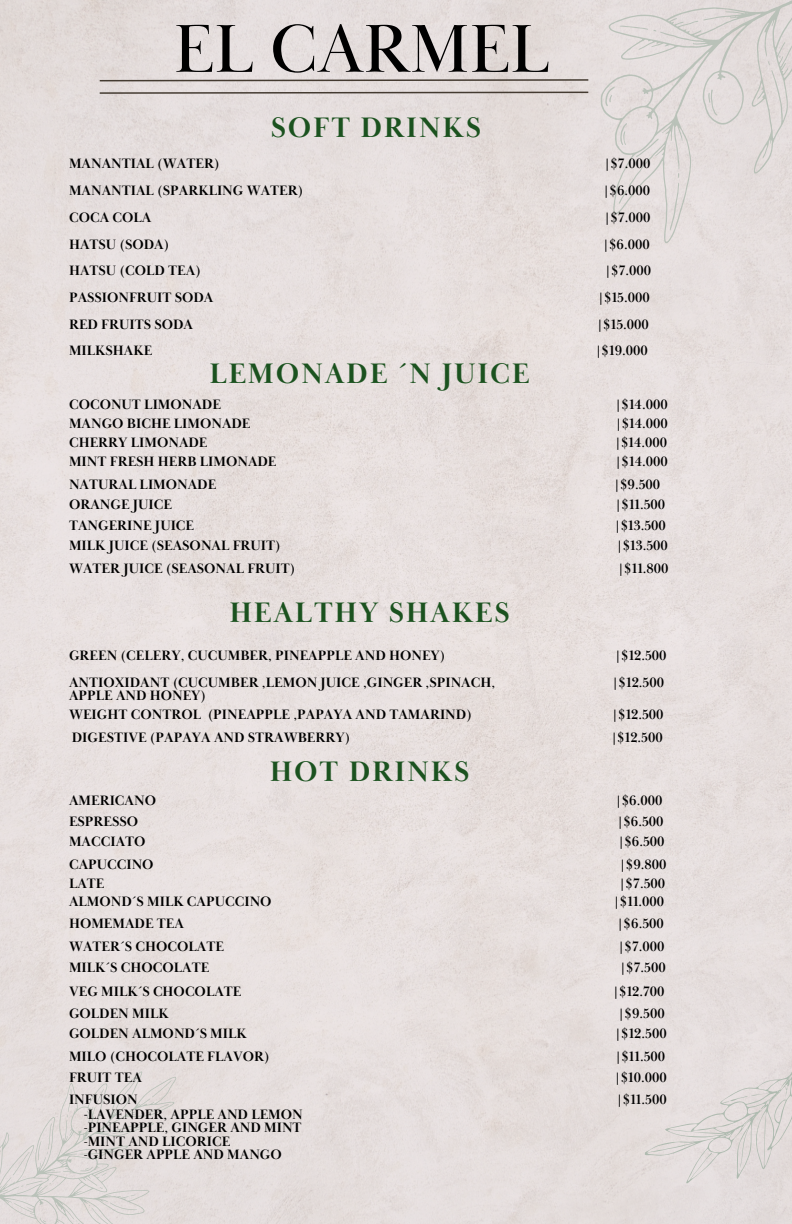
<style>
.page{position:relative;width:792px;height:1224px;background:#e6dfde}
.page>*{position:absolute;margin:0;border:0;box-sizing:border-box;transform-origin:0 0}
.t1{font:70px "Baskerville Display PT";color:#000}
.t2{font:700 29px "Baskerville Display PT";letter-spacing:.06em;color:#1b521f}
.t3{font:700 14px "Baskerville Display PT";color:#000}
.s1{font-weight:400}
</style>
<div class="page">
<svg style="left:522px;top:0;width:270px;height:258px;background:#e2dbda"></svg>
<svg style="left:650px;top:173px;width:48px;height:58px;background:#e2dcda"></svg>
<svg style="left:767px;top:61px;width:4px;height:4px"></svg>
<svg style="left:615px;top:190px;width:16px;height:14px"></svg>
<svg style="left:702px;top:89px;width:24px;height:27px"></svg>
<svg style="left:783px;top:1px;width:9px;height:39px"></svg>
<svg style="left:600px;top:86px;width:22px;height:21px"></svg>
<svg style="left:619px;top:14px;width:38px;height:28px"></svg>
<svg style="left:613px;top:123px;width:47px;height:34px;background:#dfdad8"></svg>
<div style="left:0;top:1043px;width:224px;height:181px;background:#e5dedc"></div>
<svg style="left:0;top:1078px;width:175px;height:146px;background:#dfdad8"></svg>
<svg style="left:641px;top:1044px;width:151px;height:152px;background:#e1dbd9"></svg>
<svg style="left:98px;top:78px;width:492px;height:4px;background:#a8a09b"></svg>
<svg style="left:98px;top:91px;width:492px;height:4px;background:#a7a09b"></svg>
<p class="t1" style="left:174px;top:6px;width:377px">EL CARMEL</p>
<h3 class="t2" style="left:271px;top:110px;width:211px">SOFT DRINKS</h3>
<h3 class="t3" style="left:69px;top:155px;width:152px">MANANTIAL (WATER)</h3>
<h3 class="t3" style="left:604px;top:155px;width:48px">|$7.000</h3>
<h3 class="t3" style="left:69px;top:182px;width:236px">MANANTIAL (SPARKLING WATER)</h3>
<h3 class="t3" style="left:603px;top:182px;width:48px">|$6.000</h3>
<h1 class="t3" style="left:69px;top:209px;width:84px">COCA COLA</h1>
<h1 class="t3" style="left:605px;top:209px;width:48px">|$7.000</h1>
<h2 class="t3" style="left:69px;top:236px;width:102px">HATSU (SODA)</h2>
<h2 class="t3" style="left:603px;top:236px;width:48px">|$6.000</h2>
<h3 class="t3" style="left:69px;top:262px;width:133px">HATSU (COLD TEA)</h3>
<h3 class="t3" style="left:605px;top:262px;width:48px">|$7.000</h3>
<h3 class="t3" style="left:69px;top:289px;width:146px">PASSIONFRUIT SODA</h3>
<h3 class="t3" style="left:598px;top:289px;width:53px">|$15.000</h3>
<h3 class="t3" style="left:69px;top:316px;width:126px">RED FRUITS SODA</h3>
<h3 class="t3" style="left:597px;top:316px;width:53px">|$15.000</h3>
<h3 class="t3" style="left:69px;top:342px;width:85px">MILKSHAKE</h3>
<h3 class="t3" style="left:596px;top:342px;width:54px">|$19.000</h3>
<h3 class="t2" style="left:209px;top:356px;width:322px">LEMONADE ´N JUICE</h3>
<h3 class="t3" style="left:69px;top:395px;width:153px">COCONUT LIMONADE</h3>
<h3 class="t3" style="left:615px;top:395px;width:54px">|$14.000</h3>
<h3 class="t3" style="left:69px;top:415px;width:183px">MANGO BICHE LIMONADE</h3>
<h3 class="t3" style="left:616px;top:415px;width:54px">|$14.000</h3>
<h3 class="t3" style="left:69px;top:453px;width:209px">MINT FRESH HERB LIMONADE</h3>
<h3 class="t3" style="left:616px;top:453px;width:54px">|$14.000</h3>
<h2 class="t3" style="left:69px;top:434px;width:140px">CHERRY LIMONADE</h2>
<h2 class="t3" style="left:615px;top:434px;width:54px">|$14.000</h2>
<h3 class="t3" style="left:69px;top:475px;width:149px">NATURAL LIMONADE</h3>
<h3 class="t3" style="left:614px;top:475px;width:48px">|$9.500</h3>
<h3 class="t3" style="left:69px;top:517px;width:127px">TANGERINE JUICE</h3>
<h3 class="t3" style="left:615px;top:517px;width:53px">|$13.500</h3>
<h3 class="t3" style="left:69px;top:560px;width:228px">WATER JUICE (SEASONAL FRUIT)</h3>
<h3 class="t3" style="left:618px;top:560px;width:52px">|$11.800</h3>
<h3 class="t3" style="left:69px;top:495px;width:105px">ORANGE JUICE</h3>
<h3 class="t3" style="left:615px;top:495px;width:51px">|$11.500</h3>
<h3 class="t3" style="left:69px;top:537px;width:213px">MILK JUICE (SEASONAL FRUIT)</h3>
<h3 class="t3" style="left:617px;top:537px;width:53px">|$13.500</h3>
<h2 class="t2" style="left:229px;top:594px;width:282px">HEALTHY SHAKES</h2>
<h3 class="t3" style="left:69px;top:647px;width:378px">GREEN (CELERY, CUCUMBER, PINEAPPLE AND HONEY)</h3>
<h3 class="t3" style="left:615px;top:647px;width:53px">|$12.500</h3>
<h3 class="t3" style="left:69px;top:674px;width:428px">ANTIOXIDANT (CUCUMBER ,LEMON JUICE ,GINGER ,SPINACH,</h3>
<h3 class="t3" style="left:613px;top:674px;width:53px">|$12.500</h3>
<h3 class="t3" style="left:69px;top:687px;width:139px">APPLE AND HONEY)</h3>
<h3 class="t3" style="left:72px;top:729px;width:280px">DIGESTIVE (PAPAYA AND STRAWBERRY)</h3>
<h3 class="t3" style="left:611px;top:729px;width:53px">|$12.500</h3>
<h3 class="t3" style="left:69px;top:706px;width:404px">WEIGHT CONTROL (PINEAPPLE ,PAPAYA AND TAMARIND)</h3>
<h3 class="t3" style="left:612px;top:706px;width:53px">|$12.500</h3>
<h3 class="t2" style="left:270px;top:754px;width:201px">HOT DRINKS</h3>
<h3 class="t3" style="left:69px;top:792px;width:89px">AMERICANO</h3>
<h3 class="t3" style="left:616px;top:792px;width:48px">|$6.000</h3>
<h3 class="t3" style="left:69px;top:813px;width:71px">ESPRESSO</h3>
<h3 class="t3" style="left:617px;top:813px;width:48px">|$6.500</h3>
<h3 class="t3" style="left:69px;top:833px;width:78px">MACCIATO</h3>
<h3 class="t3" style="left:618px;top:833px;width:48px">|$6.500</h3>
<h3 class="t3" style="left:69px;top:855px;width:86px">CAPUCCINO</h3>
<h3 class="t3" style="left:620px;top:855px;width:48px">|$9.800</h3>
<h2 class="t3" style="left:69px;top:875px;width:37px">LATE</h2>
<h2 class="t3" style="left:620px;top:875px;width:47px">|$7.500</h2>
<h3 class="t3" style="left:69px;top:915px;width:117px">HOMEMADE TEA</h3>
<h3 class="t3" style="left:618px;top:915px;width:48px">|$6.500</h3>
<h3 class="t3" style="left:69px;top:938px;width:156px">WATER´S CHOCOLATE</h3>
<h3 class="t3" style="left:618px;top:938px;width:48px">|$7.000</h3>
<h3 class="t3" style="left:69px;top:893px;width:204px">ALMOND´S MILK CAPUCCINO</h3>
<h3 class="t3" style="left:614px;top:893px;width:52px">|$11.000</h3>
<h3 class="t3" style="left:69px;top:959px;width:142px">MILK´S CHOCOLATE</h3>
<h3 class="t3" style="left:620px;top:959px;width:47px">|$7.500</h3>
<h3 class="t3" style="left:69px;top:982px;width:174px">VEG MILK´S CHOCOLATE</h3>
<h3 class="t3" style="left:613px;top:982px;width:53px">|$12.700</h3>
<h3 class="t3" style="left:69px;top:1025px;width:179px">GOLDEN ALMOND´S MILK</h3>
<h3 class="t3" style="left:615px;top:1025px;width:53px">|$12.500</h3>
<h3 class="t3" style="left:69px;top:1048px;width:202px">MILO (CHOCOLATE FLAVOR)</h3>
<h3 class="t3" style="left:615px;top:1048px;width:51px">|$11.500</h3>
<p class="t3" style="left:69px;top:1069px;width:74px">FRUIT TEA</p>
<p class="t3" style="left:615px;top:1069px;width:54px">|$10.000</p>
<p class="t3" style="left:69px;top:1091px;width:70px">INFUSION</p>
<p class="t3" style="left:617px;top:1091px;width:51px">|$11.500</p>
<h3 class="t3" style="left:84px;top:1106px;width:221px">-LAVENDER, APPLE AND LEMON</h3>
<h3 class="t3" style="left:84px;top:1119px;width:219px"><span class="s1">-</span>PINEAPPLE, GINGER AND MINT</h3>
<h3 class="t3" style="left:84px;top:1133px;width:148px"><span class="s1">-</span>MINT AND LICORICE</h3>
<p class="t3" style="left:84px;top:1146px;width:200px"><span class="s1">-</span>GINGER APPLE AND MANGO</p>
<h3 class="t3" style="left:69px;top:1005px;width:101px">GOLDEN MILK</h3>
<h3 class="t3" style="left:619px;top:1005px;width:48px">|$9.500</h3>
</div>
